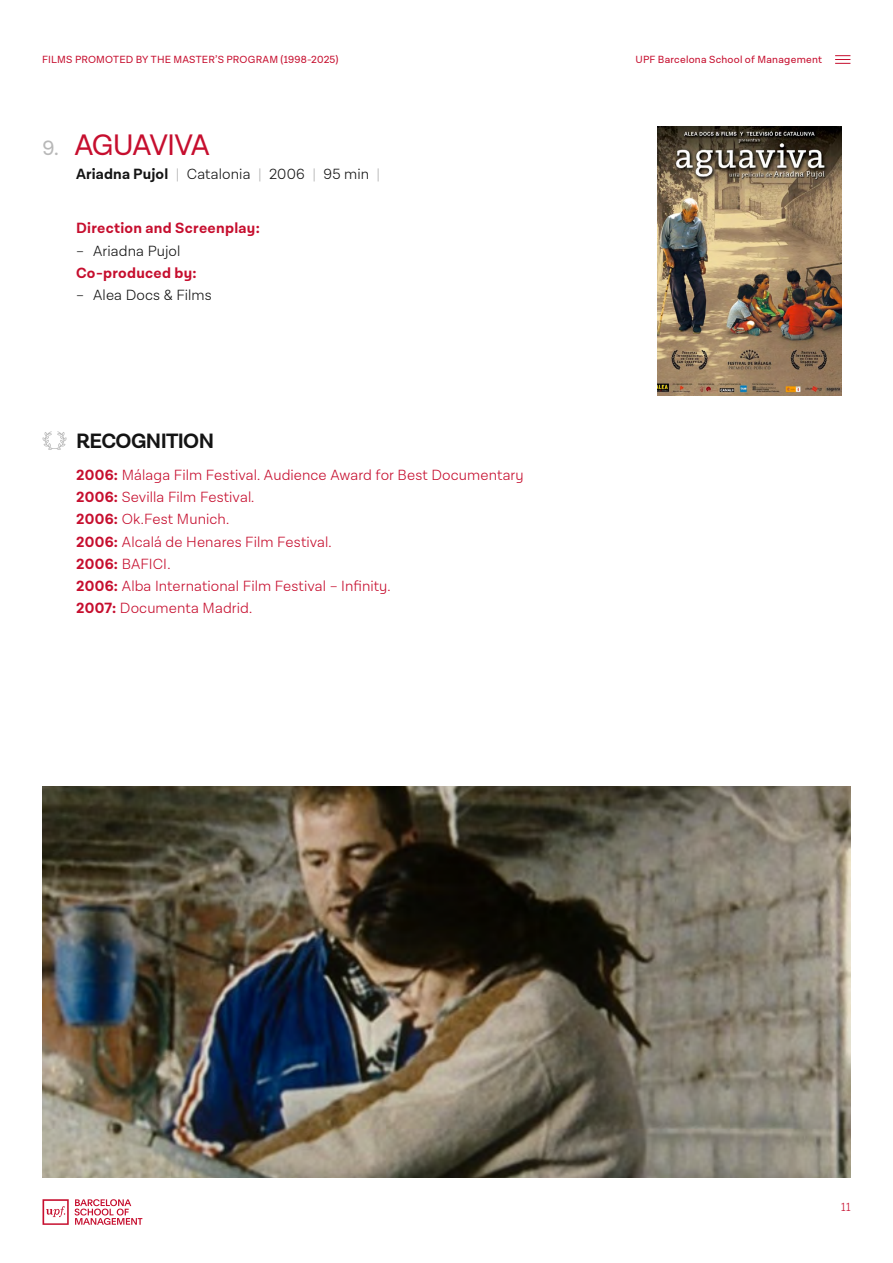
<style>
.page{position:relative;width:893px;height:1263px;background:#fff}
.page>*{position:absolute;margin:0;border:0;box-sizing:border-box;transform-origin:0 0}
.t1{font:30px "Lota Grotesque Alt 1";letter-spacing:-.045em;color:#c60e2e}
.t2{font:700 21px "Lota Grotesque Alt 1";letter-spacing:-.03em;color:#141414}
.t3{font:300 15px/22.2px "Lota Grotesque Alt 1";letter-spacing:.005em;color:#c60e2e}
.t4{font:300 15px "Lota Grotesque Alt 1";letter-spacing:.01em;color:#141414}
.t5{font:700 15px "Lota Grotesque Alt 1";letter-spacing:.02em;color:#c60e2e}
.t6{font:300 12px "Lota Grotesque Alt 1";color:#c60e2e}
.t7{font:10.5px "Lota Grotesque Alt 1";letter-spacing:.02em;color:#c60e2e}
.s1{font-size:21px;color:#b8b8b8}
.s2{font-weight:700}
.s3{color:#b8b8b8}
</style>
<div class="page">
<svg style="left:75px;top:1199px;width:67px;height:26px"></svg>
<svg style="left:43px;top:1199px;width:26px;height:26px"></svg>
<svg style="left:835px;top:55px;width:15px;height:9px"></svg>
<svg style="left:42px;top:431px;width:25px;height:19px"></svg>
<img style="left:658px;top:126px;width:183px;height:269px">
<img style="left:42px;top:787px;width:808px;height:391px">
<p class="t7" style="left:42px;top:54px;width:298px">FILMS PROMOTED BY THE MASTER’S PROGRAM (1998-2025)</p>
<p class="t7" style="left:636px;top:54px;width:188px">UPF Barcelona School of Management</p>
<h1 class="t1" style="left:43px;top:128px;width:169px"><span class="s1">9.</span> AGUAVIVA</h1>
<p class="t4" style="left:76px;top:166px;width:306px"><span class="s2">Ariadna Pujol</span> <span class="s3">|</span> Catalonia <span class="s3">|</span> 2006 <span class="s3">|</span> 95 min <span class="s3">|</span></p>
<p class="t5" style="left:76px;top:220px;width:185px">Direction and Screenplay:</p>
<p class="t4" style="left:76px;top:242px;width:106px">– Ariadna Pujol</p>
<p class="t5" style="left:76px;top:264px;width:122px">Co-produced by:</p>
<p class="t4" style="left:76px;top:287px;width:137px">– Alea Docs &amp; Films</p>
<h2 class="t2" style="left:76px;top:428px;width:139px">RECOGNITION</h2>
<p class="t3" style="left:76px;top:464px;width:449px"><span class="s2">2006:</span> Málaga Film Festival. Audience Award for Best Documentary <span class="s2">2006:</span> Sevilla Film Festival.<br><span class="s2">2006:</span> Ok.Fest Munich.<br><span class="s2">2006:</span> Alcalá de Henares Film Festival.<br><span class="s2">2006:</span> BAFICI.<br><span class="s2">2006:</span> Alba International Film Festival – Infinity.<br><span class="s2">2007:</span> Documenta Madrid.</p>
<p class="t6" style="left:841px;top:1200px;width:11px">11</p>
</div>
